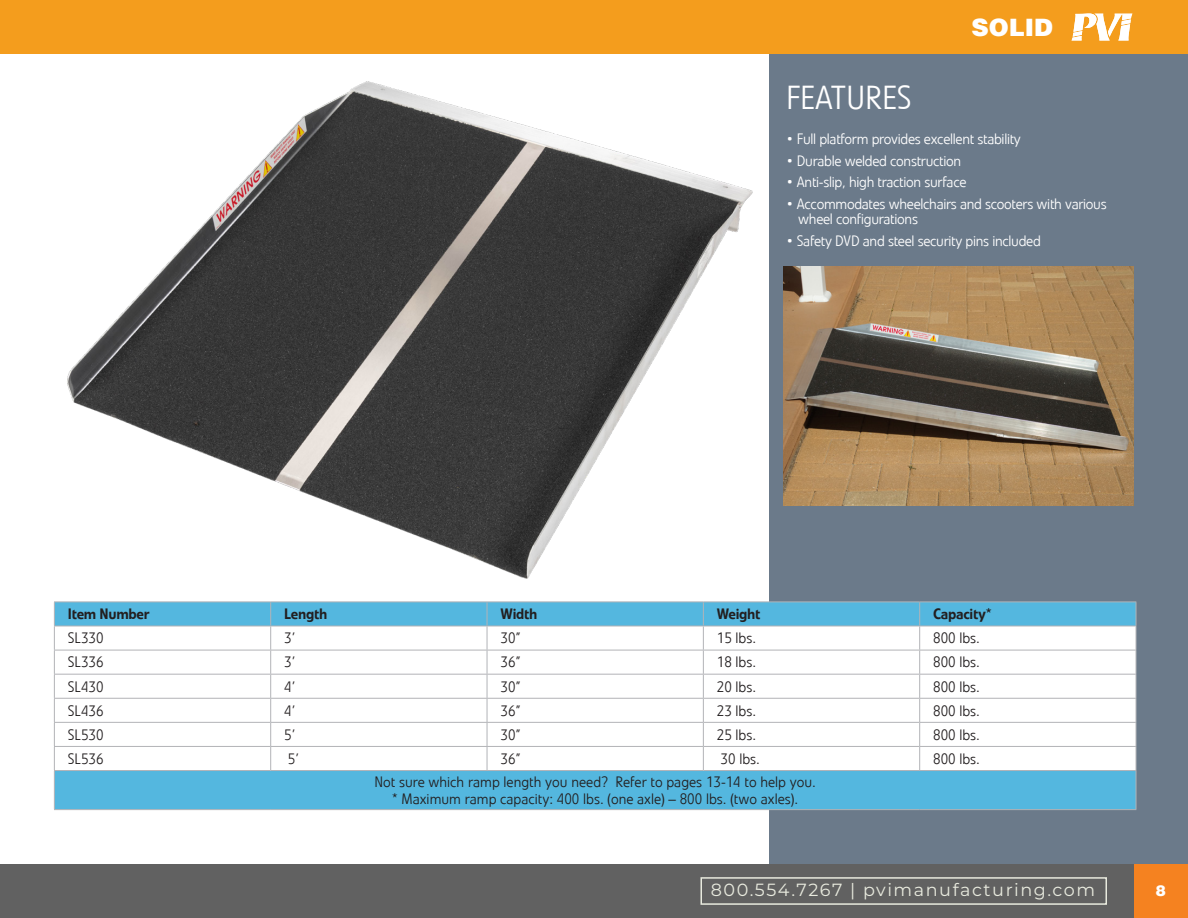
<style>
.page{position:relative;width:1188px;height:918px;background:#fff}
.page>*{position:absolute;margin:0;border:0;box-sizing:border-box;transform-origin:0 0}
.HEADLINE_WHITE{font:300 33.15px "Veto Com";letter-spacing:-.01em;color:#fff}
.Model_White_Fl_Right{font:900 24px "Helvetica LT";color:#fff}
.t1{font:17.55px "Montserrat";letter-spacing:.09em;color:#e8eade}
.BODY_COPY_WHITE{font:300 15px/15px "Veto Com";letter-spacing:-.02em;color:#fff}
.Table_Body_Copy_Fl_Left{font:300 15px "Veto Com";color:#231f20}
.Table_Body_Copy{font:300 15px "Veto Com";color:#231f20}
.Table_Header_Fl_Left{font:500 15px "Veto Com";letter-spacing:-.02em;color:#231f20}
.t2{font:900 15px "Helvetica LT";color:#fff}
</style>
<div class="page">
<img style="left:54px;top:81px;width:713px;height:521px">
<div style="left:770px;top:0;width:418px;height:918px;background:#6b7a8a"></div>
<img style="left:783px;top:267px;width:351px;height:238px">
<div style="left:1134px;top:864px;width:54px;height:54px;background:#f58220"></div>
<div style="left:0;top:864px;width:1134px;height:54px;background:#616161"></div>
<div style="left:0;top:0;width:1188px;height:54px;background:#f49d1d"></div>
<svg style="left:1072px;top:14px;width:60px;height:26px"></svg>
<div style="left:55px;top:603px;width:1081px;height:206px;background:#54b7df"></div>
<svg style="left:55px;top:627px;width:1081px;height:143px"></svg>
<hr style="left:271px;top:650px;width:216px;height:1px;background:#b2b3b7">
<hr style="left:487px;top:650px;width:216px;height:1px;background:#b2b3b7">
<hr style="left:703px;top:650px;width:217px;height:1px;background:#b2b3b7">
<hr style="left:920px;top:650px;width:216px;height:1px;background:#b2b3b7">
<hr style="left:54px;top:674px;width:217px;height:1px;background:#b2b3b7">
<hr style="left:271px;top:674px;width:216px;height:1px;background:#b2b3b7">
<hr style="left:487px;top:674px;width:216px;height:1px;background:#b2b3b7">
<hr style="left:703px;top:674px;width:217px;height:1px;background:#b2b3b7">
<hr style="left:920px;top:674px;width:216px;height:1px;background:#b2b3b7">
<svg style="left:919px;top:603px;width:1px;height:167px"></svg>
<svg style="left:703px;top:603px;width:1px;height:167px"></svg>
<hr style="left:54px;top:771px;width:1px;height:38px;background:#b2b3b7">
<hr style="left:1136px;top:771px;width:1px;height:38px;background:#b2b3b7">
<hr style="left:54px;top:809px;width:217px;height:1px;background:#b2b3b7">
<hr style="left:271px;top:809px;width:216px;height:1px;background:#b2b3b7">
<hr style="left:487px;top:809px;width:216px;height:1px;background:#b2b3b7">
<hr style="left:703px;top:809px;width:217px;height:1px;background:#b2b3b7">
<hr style="left:920px;top:809px;width:216px;height:1px;background:#b2b3b7">
<svg style="left:487px;top:603px;width:1px;height:167px"></svg>
<svg style="left:270px;top:603px;width:1px;height:167px"></svg>
<hr style="left:54px;top:650px;width:217px;height:1px;background:#b2b3b7">
<hr style="left:54px;top:698px;width:217px;height:1px;background:#b2b3b7">
<hr style="left:271px;top:698px;width:216px;height:1px;background:#b2b3b7">
<hr style="left:487px;top:698px;width:216px;height:1px;background:#b2b3b7">
<hr style="left:703px;top:698px;width:217px;height:1px;background:#b2b3b7">
<hr style="left:920px;top:698px;width:216px;height:1px;background:#b2b3b7">
<hr style="left:54px;top:722px;width:217px;height:1px;background:#b2b3b7">
<hr style="left:271px;top:722px;width:216px;height:1px;background:#b2b3b7">
<hr style="left:487px;top:722px;width:216px;height:1px;background:#b2b3b7">
<hr style="left:703px;top:722px;width:217px;height:1px;background:#b2b3b7">
<hr style="left:920px;top:722px;width:216px;height:1px;background:#b2b3b7">
<hr style="left:54px;top:746px;width:217px;height:1px;background:#b2b3b7">
<hr style="left:271px;top:746px;width:216px;height:1px;background:#b2b3b7">
<hr style="left:487px;top:746px;width:216px;height:1px;background:#b2b3b7">
<hr style="left:703px;top:746px;width:217px;height:1px;background:#b2b3b7">
<hr style="left:920px;top:746px;width:216px;height:1px;background:#b2b3b7">
<hr style="left:54px;top:770px;width:217px;height:1px;background:#b2b3b7">
<hr style="left:271px;top:770px;width:216px;height:1px;background:#b2b3b7">
<hr style="left:487px;top:770px;width:216px;height:1px;background:#b2b3b7">
<hr style="left:703px;top:770px;width:217px;height:1px;background:#b2b3b7">
<hr style="left:920px;top:770px;width:216px;height:1px;background:#b2b3b7">
<hr style="left:54px;top:602px;width:217px;height:1px;background:#b2b3b7">
<svg style="left:54px;top:602px;width:1px;height:168px"></svg>
<hr style="left:271px;top:602px;width:216px;height:1px;background:#b2b3b7">
<hr style="left:487px;top:602px;width:216px;height:1px;background:#b2b3b7">
<hr style="left:703px;top:602px;width:217px;height:1px;background:#b2b3b7">
<hr style="left:920px;top:602px;width:216px;height:1px;background:#b2b3b7">
<svg style="left:1136px;top:602px;width:1px;height:168px"></svg>
<hr style="left:54px;top:626px;width:217px;height:1px;background:#b2b3b7">
<hr style="left:271px;top:626px;width:216px;height:1px;background:#b2b3b7">
<hr style="left:487px;top:626px;width:216px;height:1px;background:#b2b3b7">
<hr style="left:703px;top:626px;width:217px;height:1px;background:#b2b3b7">
<hr style="left:920px;top:626px;width:216px;height:1px;background:#b2b3b7">
<div style="left:700px;top:877px;width:407px;height:28px;border:2px solid #e8eade"></div>
<p class="Model_White_Fl_Right" style="left:972px;top:11px;width:83px">SOLID</p>
<p class="HEADLINE_WHITE" style="left:786px;top:78px;width:127px">FEATURES</p>
<p class="BODY_COPY_WHITE" style="left:786px;top:131px;width:236px">• Full platform provides excellent stability</p>
<p class="BODY_COPY_WHITE" style="left:786px;top:153px;width:177px">• Durable welded construction</p>
<p class="BODY_COPY_WHITE" style="left:786px;top:175px;width:182px">• Anti-slip, high traction surface</p>
<p class="BODY_COPY_WHITE" style="left:798px;top:196px;width:310px;text-indent:-12px">• Accommodates wheelchairs and scooters with various wheel configurations</p>
<p class="BODY_COPY_WHITE" style="left:786px;top:233px;width:256px">• Safety DVD and steel security pins included</p>
<p class="Table_Header_Fl_Left" style="left:68px;top:605px;width:83px">Item Number</p>
<p class="Table_Header_Fl_Left" style="left:284px;top:605px;width:45px">Length</p>
<p class="Table_Header_Fl_Left" style="left:501px;top:605px;width:38px">Width</p>
<p class="Table_Header_Fl_Left" style="left:717px;top:605px;width:45px">Weight</p>
<p class="Table_Header_Fl_Left" style="left:933px;top:605px;width:60px">Capacity*</p>
<p class="Table_Body_Copy_Fl_Left" style="left:68px;top:629px;width:37px">SL330</p>
<p class="Table_Body_Copy_Fl_Left" style="left:284px;top:629px;width:13px">3’</p>
<p class="Table_Body_Copy_Fl_Left" style="left:501px;top:629px;width:22px">30”</p>
<p class="Table_Body_Copy_Fl_Left" style="left:717px;top:629px;width:41px">15 lbs.</p>
<p class="Table_Body_Copy_Fl_Left" style="left:933px;top:629px;width:48px">800 lbs.</p>
<p class="Table_Body_Copy_Fl_Left" style="left:68px;top:653px;width:37px">SL336</p>
<p class="Table_Body_Copy_Fl_Left" style="left:284px;top:653px;width:13px">3’</p>
<p class="Table_Body_Copy_Fl_Left" style="left:501px;top:653px;width:22px">36”</p>
<p class="Table_Body_Copy_Fl_Left" style="left:717px;top:653px;width:41px">18 lbs.</p>
<p class="Table_Body_Copy_Fl_Left" style="left:933px;top:653px;width:48px">800 lbs.</p>
<p class="Table_Body_Copy_Fl_Left" style="left:68px;top:678px;width:37px">SL430</p>
<p class="Table_Body_Copy_Fl_Left" style="left:284px;top:678px;width:13px">4’</p>
<p class="Table_Body_Copy_Fl_Left" style="left:501px;top:678px;width:22px">30”</p>
<p class="Table_Body_Copy_Fl_Left" style="left:717px;top:678px;width:41px">20 lbs.</p>
<p class="Table_Body_Copy_Fl_Left" style="left:933px;top:678px;width:48px">800 lbs.</p>
<p class="Table_Body_Copy_Fl_Left" style="left:68px;top:702px;width:37px">SL436</p>
<p class="Table_Body_Copy_Fl_Left" style="left:284px;top:702px;width:13px">4’</p>
<p class="Table_Body_Copy_Fl_Left" style="left:501px;top:702px;width:22px">36”</p>
<p class="Table_Body_Copy_Fl_Left" style="left:717px;top:702px;width:41px">23 lbs.</p>
<p class="Table_Body_Copy_Fl_Left" style="left:933px;top:702px;width:48px">800 lbs.</p>
<p class="Table_Body_Copy_Fl_Left" style="left:68px;top:726px;width:37px">SL530</p>
<p class="Table_Body_Copy_Fl_Left" style="left:284px;top:726px;width:13px">5’</p>
<p class="Table_Body_Copy_Fl_Left" style="left:501px;top:726px;width:22px">30”</p>
<p class="Table_Body_Copy_Fl_Left" style="left:717px;top:726px;width:41px">25 lbs.</p>
<p class="Table_Body_Copy_Fl_Left" style="left:933px;top:726px;width:48px">800 lbs.</p>
<p class="Table_Body_Copy_Fl_Left" style="left:68px;top:750px;width:37px">SL536</p>
<p class="Table_Body_Copy_Fl_Left" style="left:288px;top:750px;width:13px">5’</p>
<p class="Table_Body_Copy_Fl_Left" style="left:501px;top:750px;width:22px">36”</p>
<p class="Table_Body_Copy_Fl_Left" style="left:721px;top:750px;width:41px">30 lbs.</p>
<p class="Table_Body_Copy_Fl_Left" style="left:933px;top:750px;width:48px">800 lbs.</p>
<p class="Table_Body_Copy" style="left:374px;top:773px;width:443px">Not sure which ramp length you need? Refer to pages 13-14 to help you.</p>
<p class="Table_Body_Copy" style="left:392px;top:790px;width:407px">* Maximum ramp capacity: 400 lbs. (one axle) – 800 lbs. (two axles).</p>
<p class="t1" style="left:711px;top:878px;width:386px">800.554.7267 | pvimanufacturing.com</p>
<p class="t2" style="left:1156px;top:881px;width:12px">8</p>
</div>
